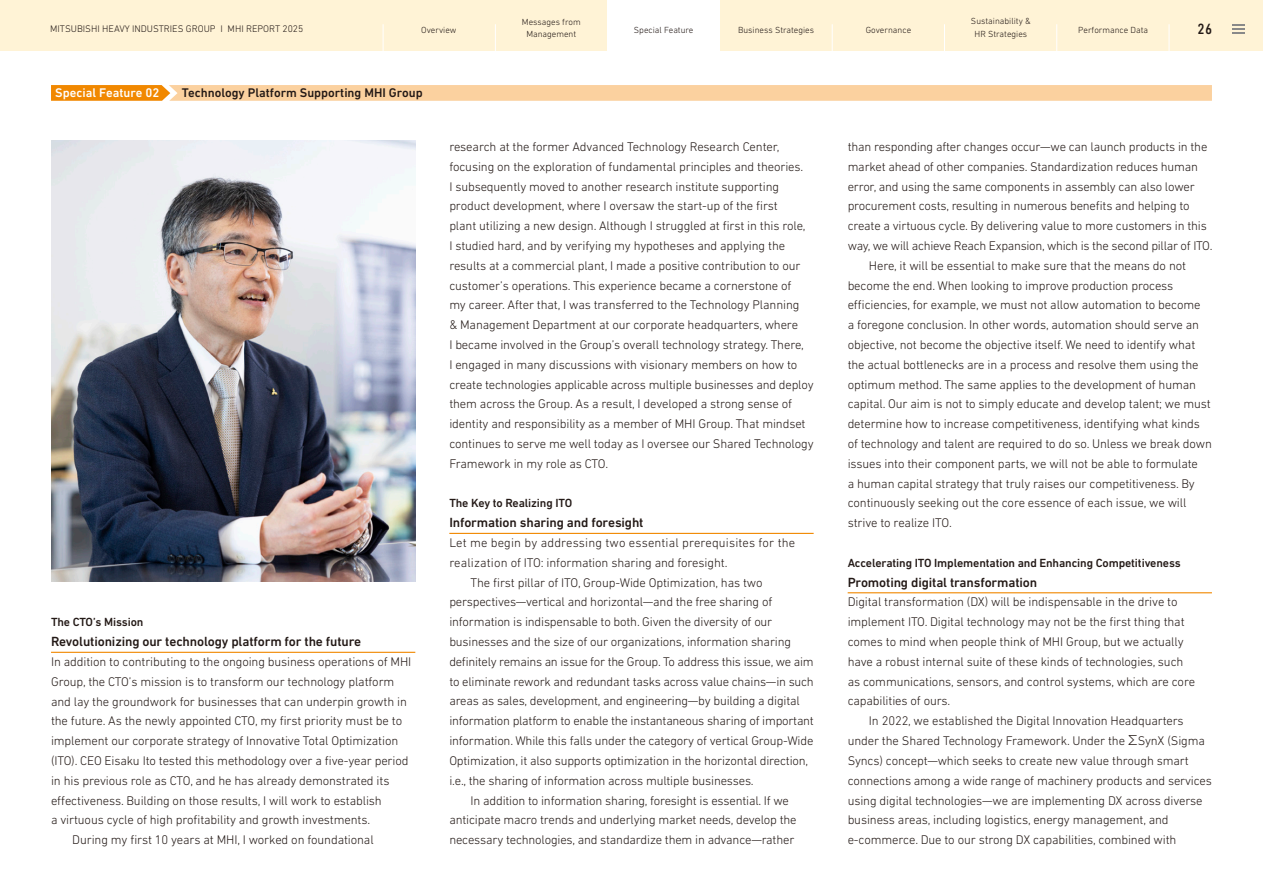
<style>
.page{position:relative;width:1263px;height:893px;background:#fff}
.page>*{position:absolute;margin:0;border:0;box-sizing:border-box;transform-origin:0 0}
.t1{font:condensed 19.8px "DIN Next LT Pro";color:#231916}
.t2{font:500 13.5px "DIN Next LT Pro";letter-spacing:-.01em;color:#231916}
.t3{font:300 12.75px/19.8px "DIN Next LT Pro";letter-spacing:-.01em;color:#231916}
.t4{font:300 12.75px "DIN Next LT Pro";letter-spacing:.01em;color:#231916}
.t5{font:500 12.75px "DIN Next LT Pro";color:#231916}
.t6{font:500 12.75px "DIN Next LT Pro";color:#fff}
.t7{font:500 12px "DIN Next LT Pro";letter-spacing:-.01em;color:#231916}
.t8{font:300 9.75px "DIN Next LT Pro";color:#231916}
.t9{font:300 9px/12px "DIN Next LT Pro";color:#231916;text-align:center}
.s1{font-family:"UD Shin Go Pro"}
</style>
<div class="page">
<hr style="left:51px;top:652px;width:364px;height:1px;background:#f18800">
<hr style="left:848px;top:592px;width:364px;height:1px;background:#f18800">
<img style="left:51px;top:140px;width:364px;height:442px">
<hr style="left:449px;top:533px;width:365px;height:1px;background:#f18800">
<svg style="left:51px;top:85px;width:1161px;height:16px;background:#faca91"></svg>
<div style="left:0;top:0;width:1263px;height:51px;background:#fff3d6"></div>
<svg style="left:1232px;top:24px;width:13px;height:10px"></svg>
<div style="left:607px;top:0;width:113px;height:51px;background:#fff"></div>
<svg style="left:495px;top:24px;width:1px;height:27px"></svg>
<svg style="left:383px;top:24px;width:1px;height:27px"></svg>
<svg style="left:832px;top:24px;width:1px;height:27px"></svg>
<svg style="left:1056px;top:24px;width:1px;height:27px"></svg>
<svg style="left:944px;top:24px;width:1px;height:27px"></svg>
<svg style="left:1169px;top:24px;width:1px;height:27px"></svg>
<p class="t9" style="left:522px;top:16px;width:60px">Messages from<br>Management</p>
<p class="t9" style="left:634px;top:23px;width:61px">Special Feature</p>
<p class="t9" style="left:738px;top:23px;width:78px">Business Strategies</p>
<p class="t9" style="left:866px;top:23px;width:47px">Governance</p>
<p class="t9" style="left:971px;top:14px;width:61px;line-height:13.5px">Sustainability &amp;<br>HR Strategies</p>
<p class="t9" style="left:1078px;top:23px;width:71px">Performance Data</p>
<p class="t8" style="left:50px;top:23px;width:255px">MITSUBISHI HEAVY INDUSTRIES GROUP I MHI REPORT 2025</p>
<p class="t9" style="left:421px;top:23px;width:37px">Overview</p>
<h1 class="t1" style="left:1197px;top:17px;width:16px">26</h1>
<p class="t6" style="left:55px;top:85px;width:106px">Special Feature 02</p>
<p class="t5" style="left:182px;top:86px;width:242px">Technology Platform Supporting MHI Group</p>
<p class="t7" style="left:51px;top:615px;width:94px">The CTO’s Mission</p>
<p class="t2" style="left:51px;top:634px;width:312px">Revolutionizing our technology platform for the future</p>
<p class="t3" style="left:51px;top:652px;width:362px">In addition to contributing to the ongoing business operations of MHI</p>
<p class="t3" style="left:51px;top:671px;width:345px">Group, the CTO’s mission is to transform our technology platform</p>
<p class="t3" style="left:51px;top:691px;width:357px">and lay the groundwork for businesses that can underpin growth in</p>
<p class="t3" style="left:51px;top:711px;width:353px">the future. As the newly appointed CTO, my first priority must be to</p>
<p class="t3" style="left:51px;top:731px;width:349px">implement our corporate strategy of Innovative Total Optimization</p>
<p class="t3" style="left:51px;top:751px;width:359px">(ITO). CEO Eisaku Ito tested this methodology over a five-year period</p>
<p class="t3" style="left:51px;top:770px;width:340px">in his previous role as CTO, and he has already demonstrated its</p>
<p class="t3" style="left:51px;top:790px;width:332px">effectiveness. Building on those results, I will work to establish</p>
<p class="t3" style="left:51px;top:810px;width:321px">a virtuous cycle of high profitability and growth investments.</p>
<p class="t3" style="left:72px;top:830px;width:303px">During my first 10 years at MHI, I worked on foundational</p>
<p class="t3" style="left:449px;top:137px;width:366px">research at the former Advanced Technology Research Center, focusing on the exploration of fundamental principles and theories.<br>I subsequently moved to another research institute supporting product development, where I oversaw the start-up of the first<br>plant utilizing a new design. Although I struggled at first in this role,<br>I studied hard, and by verifying my hypotheses and applying the results at a commercial plant, I made a positive contribution to our customer’s operations. This experience became a cornerstone of<br>my career. After that, I was transferred to the Technology Planning<br>&amp; Management Department at our corporate headquarters, where<br>I became involved in the Group’s overall technology strategy. There,<br>I engaged in many discussions with visionary members on how to create technologies applicable across multiple businesses and deploy them across the Group. As a result, I developed a strong sense of identity and responsibility as a member of MHI Group. That mindset continues to serve me well today as I oversee our Shared Technology Framework in my role as CTO.</p>
<p class="t7" style="left:449px;top:496px;width:124px">The Key to Realizing ITO</p>
<p class="t2" style="left:449px;top:515px;width:196px">Information sharing and foresight</p>
<p class="t4" style="left:449px;top:535px;width:347px">Let me begin by addressing two essential prerequisites for the</p>
<p class="t3" style="left:449px;top:552px;width:280px">realization of ITO: information sharing and foresight.</p>
<p class="t3" style="left:471px;top:572px;width:294px">The first pillar of ITO, Group-Wide Optimization, has two</p>
<p class="t3" style="left:449px;top:592px;width:324px">perspectives—vertical and horizontal—and the free sharing of</p>
<p class="t3" style="left:449px;top:612px;width:324px">information is indispensable to both. Given the diversity of our</p>
<p class="t3" style="left:449px;top:632px;width:343px">businesses and the size of our organizations, information sharing</p>
<p class="t3" style="left:449px;top:651px;width:366px">definitely remains an issue for the Group. To address this issue, we aim</p>
<p class="t3" style="left:449px;top:671px;width:366px">to eliminate rework and redundant tasks across value chains—in such</p>
<p class="t3" style="left:449px;top:691px;width:352px">areas as sales, development, and engineering—by building a digital</p>
<p class="t3" style="left:449px;top:711px;width:366px">information platform to enable the instantaneous sharing of important</p>
<p class="t3" style="left:449px;top:731px;width:366px">information. While this falls under the category of vertical Group-Wide</p>
<p class="t3" style="left:449px;top:750px;width:360px">Optimization, it also supports optimization in the horizontal direction,</p>
<p class="t3" style="left:449px;top:770px;width:306px">i.e., the sharing of information across multiple businesses.</p>
<p class="t3" style="left:471px;top:790px;width:320px">In addition to information sharing, foresight is essential. If we</p>
<p class="t3" style="left:449px;top:810px;width:349px">anticipate macro trends and underlying market needs, develop the</p>
<p class="t3" style="left:449px;top:830px;width:347px">necessary technologies, and standardize them in advance—rather</p>
<p class="t3" style="left:848px;top:137px;width:361px">than responding after changes occur—we can launch products in the</p>
<p class="t3" style="left:848px;top:156px;width:352px">market ahead of other companies. Standardization reduces human</p>
<p class="t3" style="left:848px;top:176px;width:349px">error, and using the same components in assembly can also lower</p>
<p class="t3" style="left:848px;top:196px;width:343px">procurement costs, resulting in numerous benefits and helping to</p>
<p class="t3" style="left:848px;top:216px;width:361px">create a virtuous cycle. By delivering value to more customers in this</p>
<p class="t3" style="left:848px;top:236px;width:366px">way, we will achieve Reach Expansion, which is the second pillar of ITO.</p>
<p class="t3" style="left:869px;top:255px;width:319px">Here, it will be essential to make sure that the means do not</p>
<p class="t3" style="left:848px;top:275px;width:327px">become the end. When looking to improve production process</p>
<p class="t3" style="left:848px;top:295px;width:354px">efficiencies, for example, we must not allow automation to become</p>
<p class="t3" style="left:848px;top:315px;width:353px">a foregone conclusion. In other words, automation should serve an</p>
<p class="t3" style="left:848px;top:335px;width:349px">objective, not become the objective itself. We need to identify what</p>
<p class="t3" style="left:848px;top:354px;width:352px">the actual bottlenecks are in a process and resolve them using the</p>
<p class="t3" style="left:848px;top:374px;width:350px">optimum method. The same applies to the development of human</p>
<p class="t3" style="left:848px;top:394px;width:365px">capital. Our aim is not to simply educate and develop talent; we must</p>
<p class="t3" style="left:848px;top:414px;width:354px">determine how to increase competitiveness, identifying what kinds</p>
<p class="t3" style="left:848px;top:434px;width:366px">of technology and talent are required to do so. Unless we break down</p>
<p class="t3" style="left:848px;top:453px;width:352px">issues into their component parts, we will not be able to formulate</p>
<p class="t3" style="left:848px;top:473px;width:349px">a human capital strategy that truly raises our competitiveness. By</p>
<p class="t3" style="left:848px;top:493px;width:340px">continuously seeking out the core essence of each issue, we will</p>
<p class="t3" style="left:848px;top:513px;width:106px">strive to realize ITO.</p>
<p class="t7" style="left:848px;top:556px;width:335px">Accelerating ITO Implementation and Enhancing Competitiveness</p>
<p class="t2" style="left:848px;top:574px;width:191px">Promoting digital transformation</p>
<p class="t3" style="left:848px;top:592px;width:349px">Digital transformation (DX) will be indispensable in the drive to implement ITO. Digital technology may not be the first thing that comes to mind when people think of MHI Group, but we actually have a robust internal suite of these kinds of technologies, such as communications, sensors, and control systems, which are core capabilities of ours.</p>
<p class="t3" style="left:848px;top:711px;width:366px;text-indent:21px">In 2022, we established the Digital Innovation Headquarters under the Shared Technology Framework. Under the <span class="s1">Σ</span>SynX (Sigma Syncs) concept—which seeks to create new value through smart connections among a wide range of machinery products and services using digital technologies—we are implementing DX across diverse business areas, including logistics, energy management, and e-commerce. Due to our strong DX capabilities, combined with</p>
</div>
